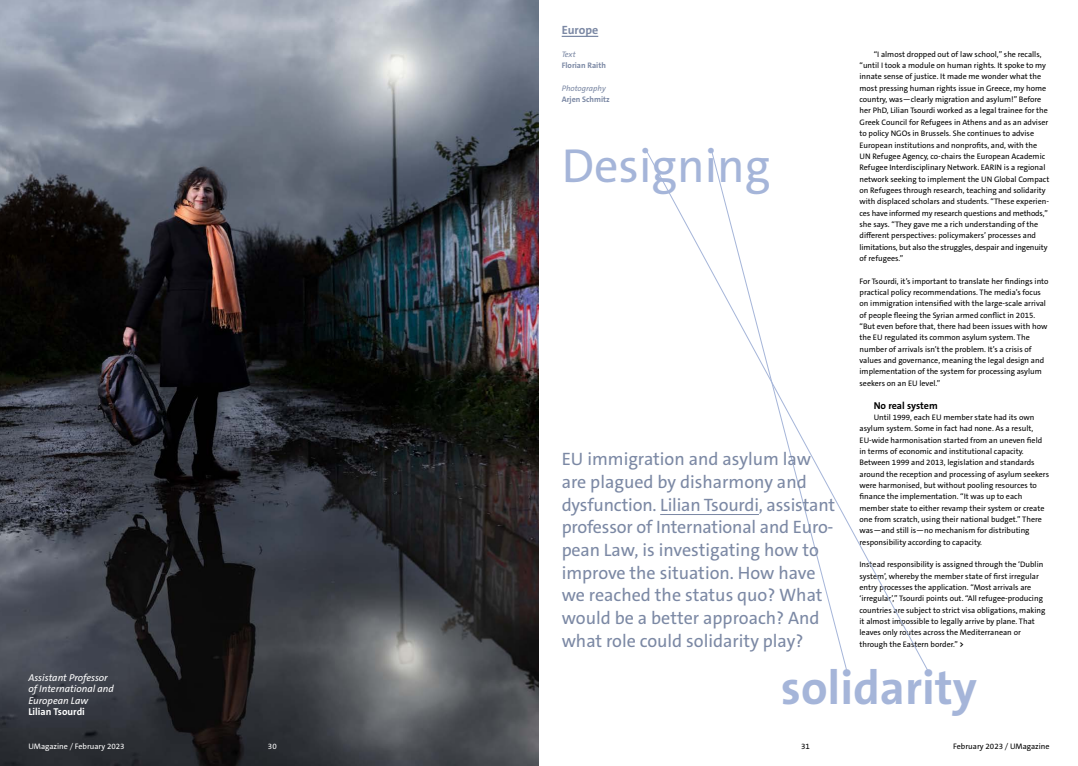
<style>
.page{position:relative;width:1078px;height:766px;background:#fff}
.page>*{position:absolute;margin:0;border:0;box-sizing:border-box;transform-origin:0 0}
.t1{font:700 48px "The Sans C5";color:#a5b5d9}
.t2{font:48px "The Sans C5";color:#a5b5d9}
.t3{font:18px/22.7px "The Sans C5";color:#7b88a4}
.t4{font:700 12px "The Sans C5";color:#7b88a4}
.t5{font:italic 10px/11.3px "The Sans C5";color:#fff}
.t6{font:700 10px "The Sans C5";color:#fff}
.t7{font:700 10px "The Sans C5";color:#000}
.t8{font:8px/11.3px "The Sans C5";color:#000}
.t9{font:700 8px "The Sans C5";color:#7b88a4}
.t10{font:8px "The Sans C5";color:#fff}
.t11{font:italic 8px "The Sans C5";color:#7b88a4}
.s1{font-weight:700}
.s2{font-weight:300}
</style>
<div class="page">
<img style="left:0;top:0;width:539px;height:765px">
<hr style="left:561px;top:36px;width:37px;height:1px;background:#7b88a4">
<svg style="left:710px;top:149px;width:137px;height:523px"></svg>
<hr style="left:660px;top:514px;width:98px;height:1px;background:#7b88a4">
<h3 class="t4" style="left:561px;top:22px;width:38px">Europe</h3>
<p class="t8" style="left:859px;top:48px;width:191px;text-indent:14px">“I almost dropped out of law school,” she recalls, “until I took a module on human rights. It spoke to my innate sense of justice. It made me wonder what the most pressing human rights issue in Greece, my home country, was—clearly migration and asylum!” Before her PhD, Lilian Tsourdi worked as a legal trainee for the Greek Council for Refugees in Athens and as an adviser to policy NGOs in Brussels. She continues to advise European institutions and nonprofits, and, with the UN Refugee Agency, co-chairs the European Academic Refugee Interdisciplinary Network. EARIN is a regional network seeking to implement the UN Global Compact on Refugees through research, teaching and solidarity with displaced scholars and students. “These experien&shy;ces have informed my research questions and methods,” she says. “They gave me a rich understanding of the different perspectives: policymakers’ processes and limitations, but also the struggles, despair and ingenuity of refugees.”</p>
<p class="t8" style="left:859px;top:275px;width:190px">For Tsourdi, it’s important to translate her findings into practical policy recommendations. The media’s focus on immigration intensified with the large-scale arrival of people fleeing the Syrian armed conflict in 2015. “But even before that, there had been issues with how the EU regulated its common asylum system. The number of arrivals isn’t the problem. It’s a crisis of values and governance, meaning the legal design and implementation of the system for processing asylum seekers on an EU level.”</p>
<p class="t7" style="left:873px;top:398px;width:66px">No real system</p>
<p class="t8" style="left:859px;top:411px;width:191px;text-indent:14px">Until 1999, each EU member state had its own asylum system. Some in fact had none. As a result, EU-wide harmonisation started from an uneven field in terms of economic and institutional capacity.<br>Between 1999 and 2013, legislation and standards around the reception and processing of asylum seekers were harmonised, but without pooling resources to finance the implementation. “It was up to each member state to either revamp their system or create one from scratch, using their national budget.” There was—and still is—no mechanism for distributing responsibility according to capacity.</p>
<p class="t8" style="left:859px;top:559px;width:187px">Instead responsibility is assigned through the ‘Dublin system’, whereby the member state of first irregular entry processes the application. “Most arrivals are ‘irregular’,” Tsourdi points out. “All refugee-producing countries are subject to strict visa obligations, making it almost impossible to legally arrive by plane. That leaves only routes across the Mediterranean or through the Eastern border.” <span class="s1">&gt;</span></p>
<h1 class="t1" style="left:780px;top:656px;width:197px">solidarity</h1>
<p class="t11" style="left:561px;top:49px;width:15px">Text</p>
<p class="t9" style="left:561px;top:60px;width:46px">Florian Raith</p>
<p class="t11" style="left:561px;top:83px;width:46px">Photography</p>
<p class="t9" style="left:561px;top:94px;width:50px">Arjen Schmitz</p>
<h1 class="t2" style="left:561px;top:134px;width:210px">Designing</h1>
<p class="t3" style="left:561px;top:448px;width:275px">EU immigration and asylum law are plagued by disharmony and dysfunction. Lilian Tsourdi, assistant professor of International and Euro&shy;pean Law, is investigating how to improve the situation. How have we reached the status quo? What would be a better approach? And what role could solidarity play?</p>
<p class="t5" style="left:28px;top:671px;width:87px">Assistant Professor of International and<br>European Law</p>
<p class="t6" style="left:28px;top:705px;width:58px">Lilian Tsourdi</p>
<p class="t10" style="left:28px;top:741px;width:98px">UMagazine <span class="s2">/</span> February 2023</p>
<p class="t10" style="left:268px;top:741px;width:10px">30</p>
<p class="t8" style="left:801px;top:740px;width:10px">31</p>
<p class="t8" style="left:953px;top:740px;width:98px">February 2023 <span class="s2">/</span> UMagazine</p>
</div>
